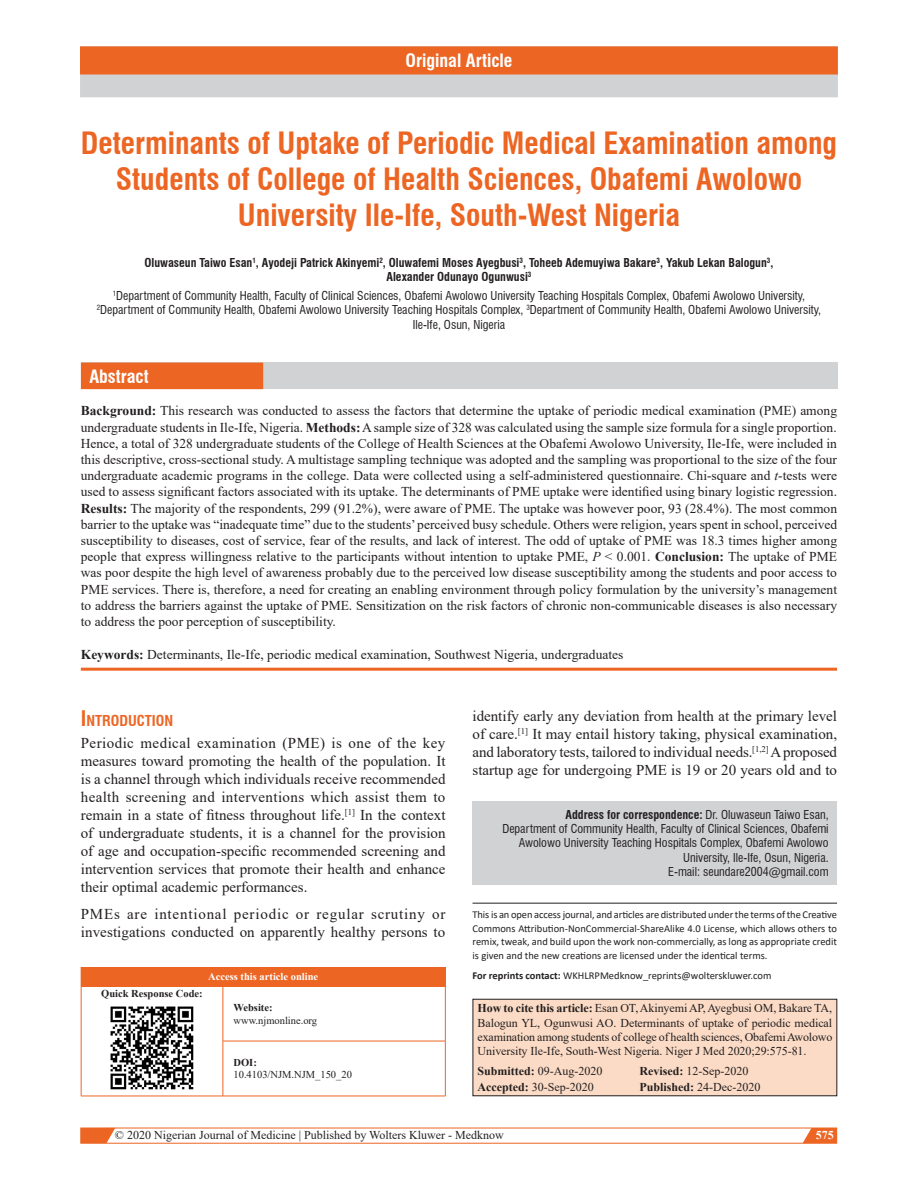
<style>
.page{position:relative;width:918px;height:1188px;background:#fff}
.page>*{position:absolute;margin:0;border:0;box-sizing:border-box;transform-origin:0 0}
.AT{font:700 condensed 30px/36px "Swiss 721 BT";color:#ec6523;text-align:center}
.AH{font:700 condensed 18px "Swiss 721 BT";color:#fff}
.ABSH{font:700 condensed 18px "Swiss 721 BT";color:#fff}
.TX{font:15px/18px "Times New Roman";letter-spacing:.005em;color:#231f20;text-align:justify}
.t1{font:700 condensed 14.7px "Swiss 721 BT";color:#ec6523}
.ABS{font:13.5px/16.2px "Times New Roman";color:#231f20;text-align:justify}
.KWD{font:13.5px "Times New Roman";color:#231f20}
.HTC{font:12px/14.4px "Times New Roman";color:#231f20;text-align:justify}
.AFF{font:condensed 12px/14.4px "Swiss 721 BT";color:#231f20;text-align:center}
.ADD{font:condensed 12px/14.4px "Swiss 721 BT";color:#231f20;text-align:right}
.AU{font:700 condensed 12px/14.4px "Swiss 721 BT";color:#231f20;text-align:center}
.HIS{font:12px "Times New Roman";color:#231f20}
.t2{font:700 12px "Times New Roman";color:#fff}
.OS{font:10.5px/13.5px "Calibri";color:#231f20;text-align:justify}
.Website{font:10.5px/12.6px "Times New Roman";color:#231f20}
.ATAO{font:700 10.5px "Times New Roman";color:#fff}
.QRC{font:700 10.5px "Times New Roman";color:#231f20}
.s1{font-weight:700}
.s2{font-style:italic}
.s3{font-size:21px}
</style>
<div class="page">
<div style="left:81px;top:363px;width:756px;height:26px;background:#d1d2d4"></div>
<div style="left:81px;top:363px;width:182px;height:26px;background:#ec6523"></div>
<div style="left:80px;top:46px;width:758px;height:51px;background:#d1d2d4"></div>
<div style="left:81px;top:47px;width:756px;height:27px;background:#ec6523"></div>
<div style="left:80px;top:46px;width:758px;height:29px;border:2px solid #ec6523"></div>
<hr style="left:81px;top:668px;width:756px;height:3px;background:#ec6523">
<div style="left:473px;top:801px;width:364px;height:84px;background:#d1d2d4"></div>
<hr style="left:473px;top:903px;width:364px;height:1px;background:#231f20">
<div style="left:81px;top:967px;width:364px;height:19px;background:#ec6523"></div>
<svg style="left:445px;top:967px;width:1px;height:19px"></svg>
<hr style="left:81px;top:986px;width:1px;height:55px;background:#ec6523">
<hr style="left:81px;top:1041px;width:1px;height:55px;background:#ec6523">
<hr style="left:81px;top:986px;width:142px;height:1px;background:#ec6523">
<hr style="left:223px;top:986px;width:1px;height:55px;background:#ec6523">
<hr style="left:223px;top:986px;width:223px;height:1px;background:#ec6523">
<hr style="left:445px;top:986px;width:1px;height:55px;background:#ec6523">
<hr style="left:81px;top:1096px;width:142px;height:1px;background:#ec6523">
<hr style="left:223px;top:1041px;width:1px;height:55px;background:#ec6523">
<hr style="left:223px;top:1041px;width:223px;height:1px;background:#ec6523">
<hr style="left:445px;top:1041px;width:1px;height:55px;background:#ec6523">
<hr style="left:223px;top:1096px;width:223px;height:1px;background:#ec6523">
<img style="left:110px;top:1006px;width:84px;height:84px">
<div style="left:473px;top:999px;width:364px;height:97px;background:#fbdbc5"></div>
<div style="left:473px;top:999px;width:364px;height:97px;border:1px solid #231f20"></div>
<svg style="left:80px;top:1128px;width:758px;height:16px"></svg>
<p class="AH" style="left:405px;top:50px;width:109px">Original Article</p>
<p class="AT" style="left:81px;top:125px;width:758px">Determinants of Uptake of Periodic Medical Examination among<br>Students of College of Health Sciences, Obafemi Awolowo<br>University Ile‑Ife, South‑West Nigeria</p>
<p class="AU" style="left:144px;top:255px;width:630px">Oluwaseun Taiwo Esan<sup>1</sup>, Ayodeji Patrick Akinyemi<sup>2</sup>, Oluwafemi Moses Ayegbusi<sup>3</sup>, Toheeb Ademuyiwa Bakare<sup>3</sup>, Yakub Lekan Balogun<sup>3</sup>,<br>Alexander Odunayo Ogunwusi<sup>3</sup></p>
<p class="AFF" style="left:97px;top:289px;width:726px"><sup>1</sup>Department of Community Health, Faculty of Clinical Sciences, Obafemi Awolowo University Teaching Hospitals Complex, Obafemi Awolowo University,<br><sup>2</sup>Department of Community Health, Obafemi Awolowo University Teaching Hospitals Complex, <sup>3</sup>Department of Community Health, Obafemi Awolowo University,<br>Ile‑Ife, Osun, Nigeria</p>
<p class="ABSH" style="left:89px;top:365px;width:61px">Abstract</p>
<p class="ABS" style="left:81px;top:402px;width:758px"><span class="s1">Background:</span> This research was conducted to assess the factors that determine the uptake of periodic medical examination (PME) among undergraduate students in Ile‑Ife, Nigeria. <span class="s1">Methods:</span> Asample size of 328 was calculated using the sample size formula for a single proportion.<br>Hence, a total of 328 undergraduate students of the College of Health Sciences at the Obafemi Awolowo University, Ile‑Ife, were included in this descriptive, cross‑sectional study. A multistage sampling technique was adopted and the sampling was proportional to the size of the four undergraduate academic programs in the college. Data were collected using a self‑administered questionnaire. Chi‑square and <span class="s2">t</span>‑tests were used to assess significant factors associated with its uptake. The determinants of PME uptake were identified using binary logistic regression.<br><span class="s1">Results:</span> The majority of the respondents, 299 (91.2%), were aware of PME. The uptake was however poor, 93 (28.4%). The most common barrier to the uptake was “inadequate time” due to the students’ perceived busy schedule. Others were religion, years spent in school, perceived susceptibility to diseases, cost of service, fear of the results, and lack of interest. The odd of uptake of PME was 18.3 times higher among people that express willingness relative to the participants without intention to uptake PME, <span class="s2">P</span> &lt; 0.001. <span class="s1">Conclusion:</span> The uptake of PME was poor despite the high level of awareness probably due to the perceived low disease susceptibility among the students and poor access to PME services. There is, therefore, a need for creating an enabling environment through policy formulation by the university’s management to address the barriers against the uptake of PME. Sensitization on the risk factors of chronic non-communicable diseases is also necessary to address the poor perception of susceptibility.</p>
<p class="KWD" style="left:81px;top:645px;width:544px"><span class="s1">Keywords:</span> Determinants, Ile‑Ife, periodic medical examination, Southwest Nigeria, undergraduates</p>
<h1 class="t1" style="left:81px;top:712px;width:94px"><span class="s3">I</span>NTRODUCTION</h1>
<p class="TX" style="left:81px;top:734px;width:366px">Periodic medical examination (PME) is one of the key measures toward promoting the health of the population. It is a channel through which individuals receive recommended health screening and interventions which assist them to remain in a state of fitness throughout life.<sup>[1]</sup> In the context of undergraduate students, it is a channel for the provision of age and occupation‑specific recommended screening and intervention services that promote their health and enhance their optimal academic performances.</p>
<p class="TX" style="left:81px;top:904px;width:366px">PMEs are intentional periodic or regular scrutiny or investigations conducted on apparently healthy persons to</p>
<p class="ATAO" style="left:208px;top:969px;width:111px">Access this article online</p>
<p class="QRC" style="left:101px;top:986px;width:103px">Quick Response Code:</p>
<p class="TX" style="left:472px;top:706px;width:366px">identify early any deviation from health at the primary level of care.<sup>[1]</sup> It may entail history taking, physical examination, and laboratory tests, tailored to individual needs.<sup>[1,2]</sup> A proposed startup age for undergoing PME is 19 or 20 years old and to</p>
<p class="ADD" style="left:502px;top:807px;width:328px"><span class="s1">Address for correspondence:</span> Dr. Oluwaseun Taiwo Esan,<br>Department of Community Health, Faculty of Clinical Sciences, Obafemi Awolowo University Teaching Hospitals Complex, Obafemi Awolowo University, Ile‑Ife, Osun, Nigeria.<br>E‑mail: seundare2004@gmail.com</p>
<p class="OS" style="left:473px;top:908px;width:366px">This is an open access journal, and articles are distributed under the terms of the Creative Commons Attribution‑NonCommercial‑ShareAlike 4.0 License, which allows others to remix, tweak, and build upon the work non‑commercially, as long as appropriate credit is given and the new creations are licensed under the identical terms.</p>
<p class="OS" style="left:473px;top:969px;width:300px"><span class="s1">For reprints contact:</span> WKHLRPMedknow_reprints@wolterskluwer.com</p>
<p class="Website" style="left:234px;top:1001px;width:85px"><span class="s1">Website: </span>www.njmonline.org</p>
<p class="Website" style="left:234px;top:1056px;width:120px"><span class="s1">DOI:<br></span>10.4103/NJM.NJM_150_20</p>
<p class="HTC" style="left:478px;top:1001px;width:356px"><span class="s1">How to cite this article:</span> Esan OT, Akinyemi AP, Ayegbusi OM, Bakare TA, Balogun YL, Ogunwusi AO. Determinants of uptake of periodic medical examination among students of college of health sciences, Obafemi Awolowo University Ile-Ife, South-West Nigeria. Niger J Med 2020;29:575-81.</p>
<p class="HIS" style="left:478px;top:1063px;width:126px"><span class="s1">Submitted:</span> 09‑Aug‑2020</p>
<p class="HIS" style="left:640px;top:1063px;width:110px"><span class="s1">Revised:</span> 12‑Sep‑2020</p>
<p class="HIS" style="left:478px;top:1079px;width:118px"><span class="s1">Accepted:</span> 30-Sep-2020</p>
<p class="HIS" style="left:640px;top:1079px;width:122px"><span class="s1">Published:</span> 24-Dec-2020</p>
<p class="HTC" style="left:115px;top:1128px;width:390px">© 2020 Nigerian Journal of Medicine | Published by Wolters Kluwer - Medknow</p>
<p class="t2" style="left:816px;top:1127px;width:19px">575</p>
</div>
